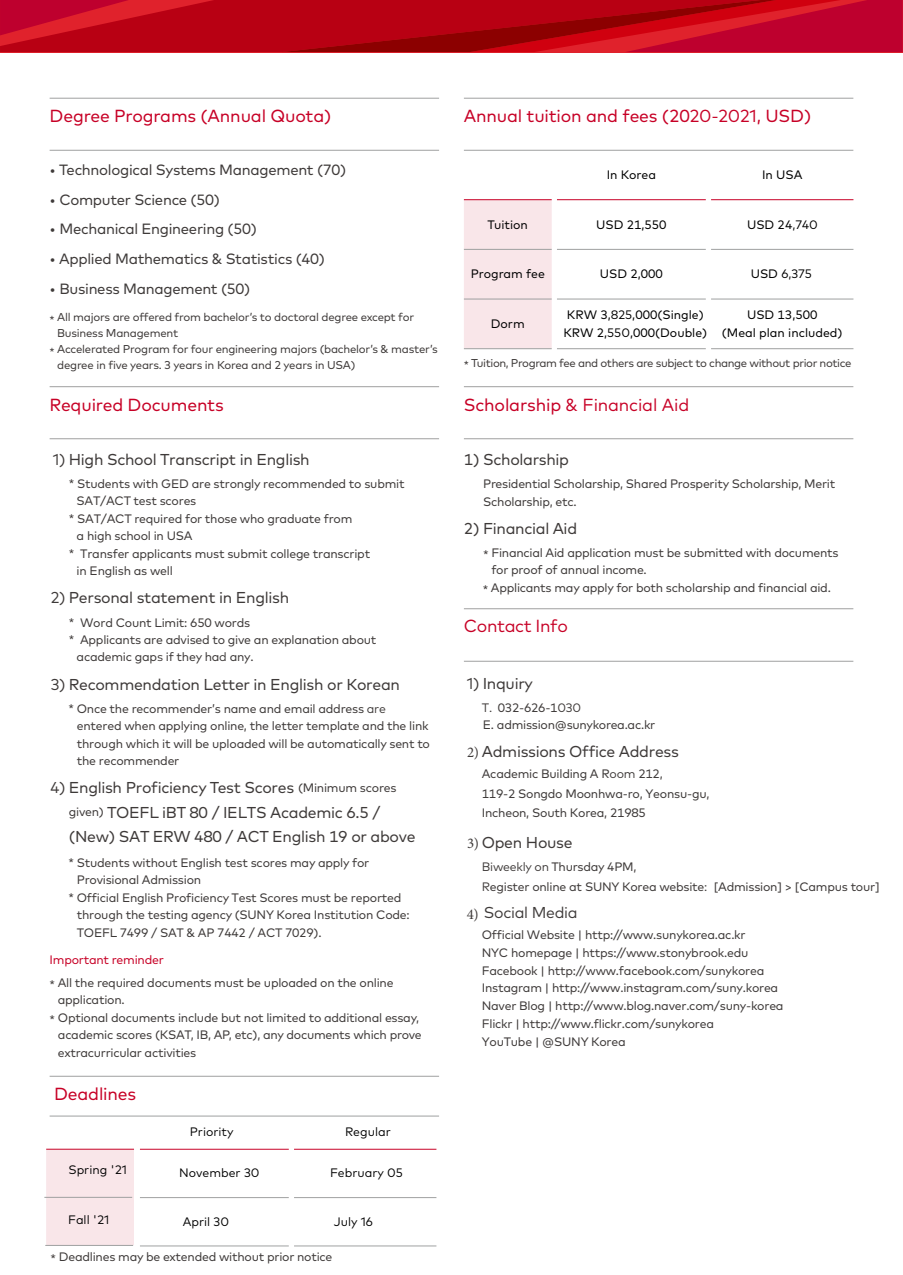
<style>
.page{position:relative;width:903px;height:1275px;background:#fff}
.page>*{position:absolute;margin:0;border:0;box-sizing:border-box;transform-origin:0 0}
.t1{font:17.5px "Mark";letter-spacing:-.01em;color:#c70026}
.t2{font:17.5px "Mark Pro";letter-spacing:-.01em;color:#c70026}
.t3{font:15.75px/24.5px "Mark";letter-spacing:-.02em;color:#3e3a39}
.t4{font:15.75px "Mark Pro";letter-spacing:-.02em;color:#3e3a39}
.t5{font:14.88px "Mark";letter-spacing:-.02em;color:#3e3a39}
.t6{font:12.25px/17.8px "Mark";letter-spacing:-.02em;color:#3e3a39}
.t7{font:12.25px/17.5px "Mark";color:#000}
.t8{font:12.25px "Mark Pro";color:#000}
.t9{font:12.25px "Mark";letter-spacing:-.02em;color:#c70026}
.t10{font:11.38px "Mark";letter-spacing:-.02em;color:#3e3a39}
.s1{font-family:"Mark Pro"}
.s2{font-size:12.25px}
.s3{font-family:"Mark"}
.s4{font-family:"Minion Pro";font-size:14.88px}
</style>
<div class="page">
<svg style="left:0;top:0;width:903px;height:52px;background:#bb0419"></svg>
<hr style="left:50px;top:98px;width:389px;height:1px;background:#9fa0a0">
<hr style="left:464px;top:98px;width:389px;height:1px;background:#9fa0a0">
<hr style="left:50px;top:386px;width:389px;height:1px;background:#9fa0a0">
<hr style="left:50px;top:150px;width:389px;height:1px;background:#9fa0a0">
<hr style="left:464px;top:150px;width:389px;height:1px;background:#9fa0a0">
<hr style="left:50px;top:438px;width:389px;height:1px;background:#9fa0a0">
<hr style="left:464px;top:386px;width:389px;height:1px;background:#9fa0a0">
<hr style="left:464px;top:608px;width:389px;height:1px;background:#9fa0a0">
<hr style="left:464px;top:438px;width:389px;height:1px;background:#9fa0a0">
<hr style="left:464px;top:661px;width:389px;height:1px;background:#9fa0a0">
<div style="left:464px;top:200px;width:88px;height:148px;background:#f9e6e9"></div>
<hr style="left:464px;top:249px;width:88px;height:1px;background:#9fa0a0">
<hr style="left:464px;top:299px;width:88px;height:1px;background:#9fa0a0">
<hr style="left:464px;top:348px;width:88px;height:1px;background:#9fa0a0">
<hr style="left:557px;top:249px;width:149px;height:1px;background:#9fa0a0">
<hr style="left:557px;top:299px;width:149px;height:1px;background:#9fa0a0">
<hr style="left:557px;top:348px;width:149px;height:1px;background:#9fa0a0">
<hr style="left:711px;top:249px;width:142px;height:1px;background:#9fa0a0">
<hr style="left:711px;top:299px;width:142px;height:1px;background:#9fa0a0">
<hr style="left:711px;top:348px;width:142px;height:1px;background:#9fa0a0">
<hr style="left:464px;top:199px;width:88px;height:1px;background:#c70026">
<hr style="left:557px;top:199px;width:149px;height:1px;background:#c70026">
<hr style="left:711px;top:199px;width:142px;height:1px;background:#c70026">
<hr style="left:50px;top:1076px;width:389px;height:1px;background:#9fa0a0">
<hr style="left:50px;top:1116px;width:389px;height:1px;background:#9fa0a0">
<div style="left:46px;top:1150px;width:88px;height:95px;background:#f9e6e9"></div>
<hr style="left:46px;top:1149px;width:88px;height:1px;background:#c70026">
<hr style="left:44px;top:1197px;width:88px;height:1px;background:#9fa0a0">
<hr style="left:45px;top:1245px;width:88px;height:1px;background:#9fa0a0">
<hr style="left:140px;top:1197px;width:149px;height:1px;background:#9fa0a0">
<hr style="left:140px;top:1246px;width:149px;height:1px;background:#9fa0a0">
<hr style="left:294px;top:1197px;width:142px;height:1px;background:#9fa0a0">
<hr style="left:294px;top:1246px;width:142px;height:1px;background:#9fa0a0">
<hr style="left:140px;top:1149px;width:149px;height:1px;background:#c70026">
<hr style="left:294px;top:1149px;width:142px;height:1px;background:#c70026">
<h1 class="t1" style="left:50px;top:106px;width:283px">Degree Programs (Annual Quota)</h1>
<h1 class="t1" style="left:464px;top:106px;width:349px">Annual tuition and fees (20<span class="s1">20-2021</span>, USD)</h1>
<p class="t5" style="left:50px;top:162px;width:298px">• Technological Systems Management (70)</p>
<p class="t5" style="left:50px;top:191px;width:172px">• Computer Science (50)</p>
<p class="t5" style="left:50px;top:220px;width:209px">• Mechanical Engineering (50)</p>
<p class="t5" style="left:50px;top:250px;width:277px">• Applied Mathematics &amp; Statistics (40)</p>
<p class="t5" style="left:50px;top:280px;width:202px">• Business Management (50)</p>
<p class="t10" style="left:50px;top:311px;width:366px">* All majors are offered from bachelor’s to doctoral degree except for</p>
<p class="t10" style="left:57px;top:327px;width:123px">Business Management</p>
<p class="t10" style="left:50px;top:342px;width:390px">* Accelerated Program for four engineering majors (bachelor’s &amp; master’s</p>
<p class="t10" style="left:57px;top:358px;width:300px">degree in five years. 3 years in Korea and 2 years in USA)</p>
<h1 class="t1" style="left:50px;top:394px;width:176px">Required Documents</h1>
<p class="t3" style="left:53px;top:447px;width:258px"><span class="s1">1)</span> High School Transcript in English</p>
<p class="t6" style="left:69px;top:475px;width:337px">* Students with GED are strongly recommended to submit</p>
<p class="t6" style="left:77px;top:492px;width:121px">SAT/ACT test scores</p>
<p class="t6" style="left:69px;top:510px;width:285px">* SAT/ACT required for those who graduate from</p>
<p class="t6" style="left:77px;top:527px;width:117px">a high school in USA</p>
<p class="t6" style="left:69px;top:545px;width:303px">* Transfer applicants must submit college transcript</p>
<p class="t6" style="left:77px;top:562px;width:98px">in English as well</p>
<p class="t3" style="left:51px;top:586px;width:240px"><span class="s1">2)</span> Personal statement in English</p>
<p class="t6" style="left:69px;top:613px;width:183px">* Word Count Limit: 650 words</p>
<p class="t6" style="left:69px;top:631px;width:309px">* Applicants are advised to give an explanation about</p>
<p class="t6" style="left:77px;top:648px;width:179px">academic gap<span class="s1">s</span> if they ha<span class="s1">d</span> any.</p>
<p class="t3" style="left:51px;top:672px;width:351px"><span class="s1">3)</span> Recommendation Letter in English or Korean</p>
<p class="t6" style="left:77px;top:700px;width:355px;text-indent:-8px">* Once the recommender’s name and email address <span class="s1">are </span>entered when applying online, the letter template and the link through which it will be uploaded will be automatically sent to the recommender</p>
<p class="t3" style="left:69px;top:775px;width:348px;text-indent:-18px"><span class="s1">4)</span> English Proficiency Test Scores <span class="s2">(Minimum scores given)</span> TOEFL iBT 80 / IELTS Academic 6.5 / (New) SAT ERW 480 / ACT English 19 or above</p>
<p class="t6" style="left:68px;top:854px;width:302px">* Students without English test scores may apply for</p>
<p class="t6" style="left:77px;top:871px;width:126px">Provisional Admission</p>
<p class="t6" style="left:68px;top:889px;width:334px">* Official English Proficiency Test Scores must be reported</p>
<p class="t6" style="left:77px;top:906px;width:334px">through the testing agency (SUNY Korea Institution Code:</p>
<p class="t6" style="left:77px;top:924px;width:246px">TOEFL 7499 / SAT &amp; AP 7442 / ACT 7029).</p>
<p class="t9" style="left:50px;top:953px;width:116px">Important reminder</p>
<p class="t6" style="left:50px;top:973px;width:345px">* All the required documents must be uploaded on the online</p>
<p class="t6" style="left:58px;top:991px;width:68px">application.</p>
<p class="t6" style="left:50px;top:1008px;width:371px">* Optional documents include but not limited to additional essay,</p>
<p class="t6" style="left:58px;top:1026px;width:365px">academic scores (KSAT, IB, AP, etc), any documents which prove</p>
<p class="t6" style="left:58px;top:1043px;width:140px">extracurricular activities</p>
<h1 class="t1" style="left:54px;top:1084px;width:84px">Deadlines</h1>
<p class="t8" style="left:68px;top:1161px;width:60px">Spring '21</p>
<p class="t8" style="left:68px;top:1210px;width:43px">Fall '21</p>
<p class="t8" style="left:190px;top:1123px;width:45px">Priority</p>
<p class="t8" style="left:345px;top:1123px;width:47px">Regular</p>
<p class="t8" style="left:179px;top:1164px;width:82px">November 30</p>
<p class="t8" style="left:330px;top:1164px;width:74px">February 05</p>
<p class="t8" style="left:183px;top:1212px;width:48px">April 30</p>
<p class="t8" style="left:334px;top:1212px;width:41px">July 16</p>
<p class="t6" style="left:51px;top:1247px;width:283px">* Deadlines may be extended without prior notice</p>
<p class="t7" style="left:607px;top:166px;width:51px">In Korea</p>
<p class="t7" style="left:762px;top:166px;width:42px">In USA</p>
<p class="t7" style="left:487px;top:216px;width:42px">Tuition</p>
<p class="t7" style="left:596px;top:216px;width:72px">USD 21,550</p>
<p class="t7" style="left:747px;top:216px;width:72px">USD 24<span class="s1">,740</span></p>
<p class="t7" style="left:471px;top:265px;width:76px">Program fee</p>
<p class="t7" style="left:600px;top:265px;width:65px">USD 2,000</p>
<p class="t8" style="left:751px;top:265px;width:63px"><span class="s3">USD</span> 6,375</p>
<p class="t7" style="left:491px;top:315px;width:35px">Dorm</p>
<p class="t7" style="left:563px;top:306px;width:145px">KRW 3,<span class="s1">825</span>,000(Single)<br>KRW 2,<span class="s1">550</span>,000(Double)</p>
<p class="t7" style="left:722px;top:306px;width:122px;text-align:center">USD 13,500<br>(Meal plan included)</p>
<p class="t10" style="left:464px;top:356px;width:389px">* Tuition, Program fee and others are subject to change without prior notice</p>
<h1 class="t2" style="left:464px;top:391px;width:227px"><span class="s3">Scholarship</span> &amp; Financial Aid</h1>
<p class="t3" style="left:464px;top:447px;width:107px">1) Scholarship</p>
<p class="t6" style="left:483px;top:475px;width:354px">Presidential Scholarship, Shared Prosperity Scholarship, Merit<br>Scholarship, etc.</p>
<p class="t3" style="left:464px;top:516px;width:115px">2) Financial Aid</p>
<p class="t6" style="left:483px;top:544px;width:357px">* Financial Aid application must be submitted with documents</p>
<p class="t6" style="left:491px;top:561px;width:157px">for proof of annual income.</p>
<p class="t6" style="left:483px;top:579px;width:350px">* Applicants may apply for both scholarship and financial aid.</p>
<h1 class="t2" style="left:464px;top:613px;width:106px">Contact Info</h1>
<p class="t3" style="left:467px;top:671px;width:68px"><span class="s1">1)</span> Inquiry</p>
<p class="t6" style="left:482px;top:699px;width:175px;line-height:17.2px"><span class="s1">T.</span> 032-626-1<span class="s1">030<br></span>E. admission@sunykorea.ac.kr</p>
<p class="t3" style="left:467px;top:739px;width:213px"><span class="s4">2)</span> Admissions Office Address</p>
<p class="t6" style="left:482px;top:764px;width:229px;line-height:19.8px">Academic Building A R<span class="s1">oom</span> 212,<br>119-2 Songdo Moonhwa-ro, Yeonsu-gu,<br>Incheon, South Korea, 21985</p>
<p class="t3" style="left:467px;top:831px;width:107px"><span class="s4">3)</span> Open House</p>
<p class="t6" style="left:482px;top:857px;width:399px;line-height:20.3px"><span class="s1">Biweekly on</span> Thursday 4PM,<br><span class="s1">R</span>egister online at SUNY Korea website<span class="s1">:</span> [Admission] &gt; [Campus tour]</p>
<p class="t4" style="left:467px;top:901px;width:112px"><span class="s4">4)</span> Social Media</p>
<p class="t6" style="left:482px;top:926px;width:303px">Official Website | http://www.sunykorea.ac.kr<br>NYC homepage | https://www.stonybrook.edu Facebook | http://www.facebook.com/sunykorea Instagram | http://www.instagram.com/suny.korea Naver Blog | http://www.blog.naver.com/suny-korea Flickr | http://www.flickr.com/sunykorea<br>YouTube | @SUNY Korea</p>
</div>
